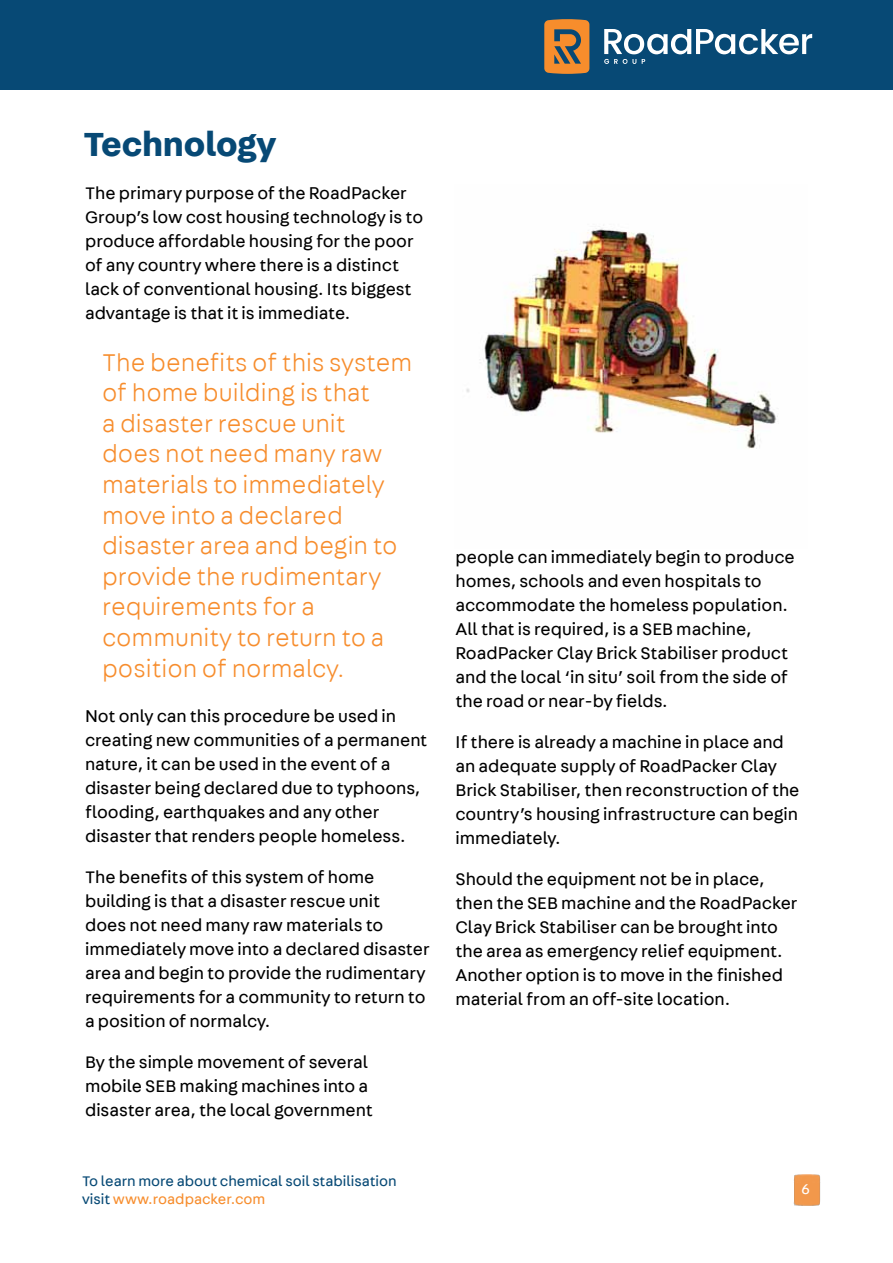
<style>
.page{position:relative;width:893px;height:1263px;background:#fff}
.page>*{position:absolute;margin:0;border:0;box-sizing:border-box;transform-origin:0 0}
.t1{font:700 36px "Fabriga";color:#074975}
.t2{font:300 25.5px/30.6px "Fabriga";color:#f78d2d}
.t3{font:18px/24px "Fabriga";color:#000}
.t4{font:15px/18px "Fabriga";color:#074975}
.t5{font:15px "Fabriga";color:#fff}
.s1{color:#f78d2d}
</style>
<div class="page">
<img style="left:793px;top:1174px;width:27px;height:31px">
<div style="left:0;top:0;width:893px;height:89px;background:#074975"></div>
<svg style="left:544px;top:19px;width:45px;height:55px"></svg>
<svg style="left:604px;top:29px;width:208px;height:35px"></svg>
<img style="left:466px;top:225px;width:312px;height:224px">
<h1 class="t1" style="left:84px;top:120px;width:194px">Technology</h1>
<p class="t3" style="left:85px;top:180px;width:340px">The primary purpose of the RoadPacker Group’s low cost housing technology is to produce affordable housing for the poor of any country where there is a distinct lack of conventional housing. Its biggest advantage is that it is immediate.</p>
<p class="t2" style="left:102px;top:346px;width:312px">The benefits of this system of home building is that<br>a disaster rescue unit<br>does not need many raw materials to immediately move into a declared disaster area and begin to provide the rudimentary requirements for a community to return to a position of normalcy.</p>
<p class="t3" style="left:85px;top:703px;width:344px">Not only can this procedure be used in creating new communities of a permanent nature, it can be used in the event of a disaster being declared due to typhoons, flooding, earthquakes and any other disaster that renders people homeless.</p>
<p class="t3" style="left:85px;top:864px;width:346px">The benefits of this system of home building is that a disaster rescue unit<br>does not need many raw materials to immediately move into a declared disaster area and begin to provide the rudimentary requirements for a community to return to a position of normalcy.</p>
<p class="t3" style="left:85px;top:1049px;width:289px">By the simple movement of several mobile SEB making machines into a disaster area, the local government</p>
<p class="t3" style="left:455px;top:544px;width:341px">people can immediately begin to produce homes, schools and even hospitals to accommodate the homeless population.<br>All that is required, is a SEB machine, RoadPacker Clay Brick Stabiliser product and the local ‘in situ’ soil from the side of the road or near-by fields.</p>
<p class="t3" style="left:455px;top:729px;width:346px">If there is already a machine in place and an adequate supply of RoadPacker Clay Brick Stabiliser, then reconstruction of the country’s housing infrastructure can begin immediately.</p>
<p class="t3" style="left:455px;top:866px;width:344px">Should the equipment not be in place, then the SEB machine and the RoadPacker Clay Brick Stabiliser can be brought into the area as emergency relief equipment.<br>Another option is to move in the finished material from an off-site location.</p>
<p class="t4" style="left:82px;top:1171px;width:316px">To learn more about chemical soil stabilisation visit <span class="s1">www.roadpacker.com</span></p>
<p class="t5" style="left:801px;top:1179px;width:10px">6</p>
</div>
